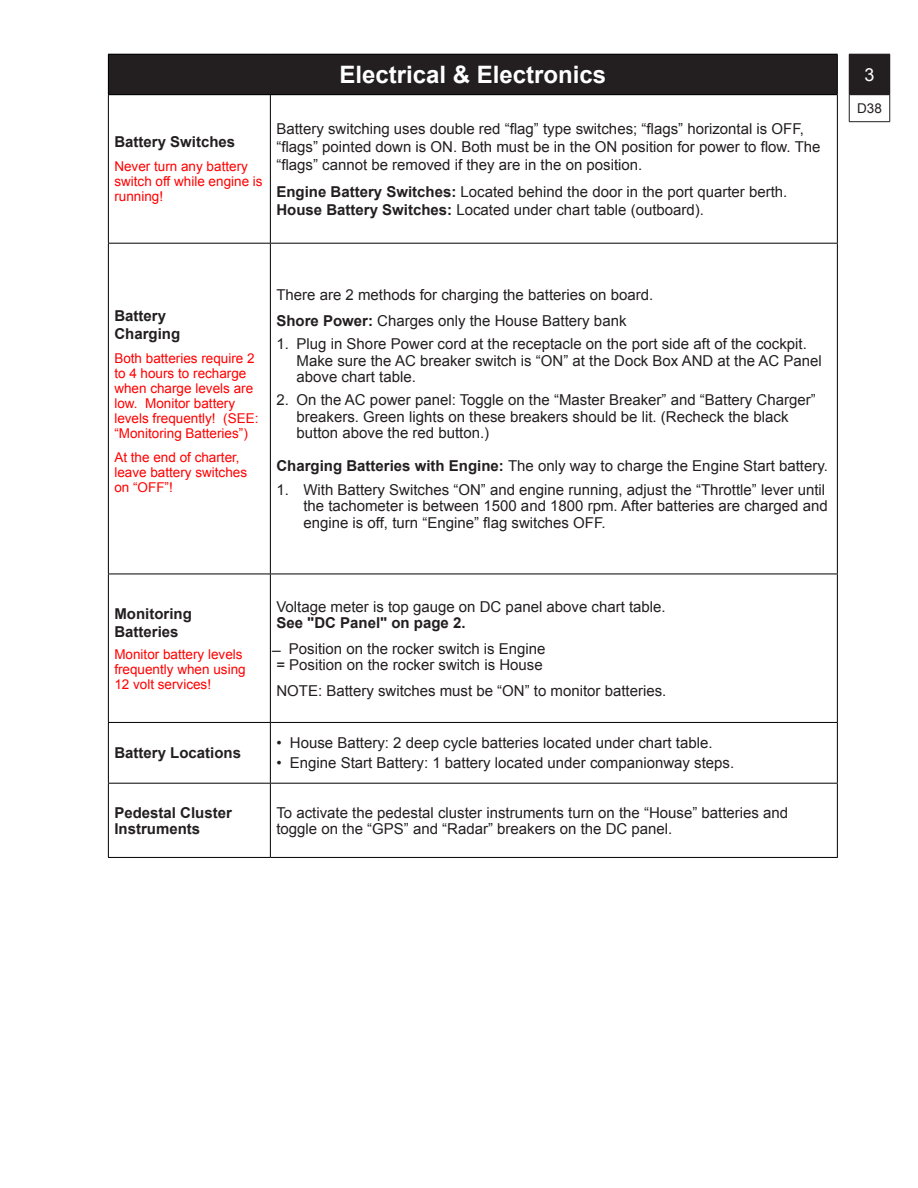
<style>
.page{position:relative;width:918px;height:1188px;background:#fff}
.page>*{position:absolute;margin:0;border:0;box-sizing:border-box;transform-origin:0 0}
.t1{font:700 24px "Arial";color:#fff}
.t2{font:18px "Arial";color:#fff}
.t3{font:15px/16.5px "Arial";color:#231f20}
.t4{font:700 15px/18px "Arial";color:#231f20}
.t5{font:13.5px/15px "Arial";color:#f00}
.t6{font:13.5px "Arial";color:#231f20}
.s1{font-weight:700}
</style>
<div class="page">
<div style="left:108px;top:54px;width:729px;height:41px;background:#231f20"></div>
<hr style="left:108px;top:54px;width:162px;height:1px;background:#000">
<hr style="left:108px;top:55px;width:1px;height:39px;background:#000">
<hr style="left:270px;top:54px;width:568px;height:1px;background:#000">
<hr style="left:837px;top:55px;width:1px;height:39px;background:#000">
<hr style="left:108px;top:94px;width:162px;height:1px;background:#000">
<hr style="left:108px;top:95px;width:1px;height:148px;background:#000">
<hr style="left:270px;top:94px;width:568px;height:1px;background:#000">
<hr style="left:270px;top:95px;width:1px;height:148px;background:#000">
<hr style="left:837px;top:95px;width:1px;height:148px;background:#000">
<hr style="left:108px;top:243px;width:162px;height:1px;background:#000">
<hr style="left:108px;top:244px;width:1px;height:330px;background:#000">
<hr style="left:270px;top:243px;width:568px;height:1px;background:#000">
<hr style="left:270px;top:244px;width:1px;height:330px;background:#000">
<hr style="left:837px;top:244px;width:1px;height:330px;background:#000">
<hr style="left:108px;top:574px;width:162px;height:1px;background:#000">
<hr style="left:108px;top:574px;width:1px;height:148px;background:#000">
<hr style="left:270px;top:574px;width:568px;height:1px;background:#000">
<hr style="left:270px;top:574px;width:1px;height:148px;background:#000">
<hr style="left:837px;top:574px;width:1px;height:148px;background:#000">
<hr style="left:108px;top:722px;width:162px;height:1px;background:#000">
<hr style="left:108px;top:723px;width:1px;height:60px;background:#000">
<hr style="left:270px;top:722px;width:568px;height:1px;background:#000">
<hr style="left:270px;top:723px;width:1px;height:60px;background:#000">
<hr style="left:837px;top:723px;width:1px;height:60px;background:#000">
<hr style="left:108px;top:783px;width:162px;height:1px;background:#000">
<hr style="left:108px;top:784px;width:1px;height:73px;background:#000">
<hr style="left:270px;top:783px;width:568px;height:1px;background:#000">
<hr style="left:270px;top:784px;width:1px;height:73px;background:#000">
<hr style="left:837px;top:784px;width:1px;height:73px;background:#000">
<hr style="left:108px;top:857px;width:162px;height:1px;background:#000">
<hr style="left:270px;top:857px;width:568px;height:1px;background:#000">
<div style="left:849px;top:54px;width:41px;height:41px;background:#231f20"></div>
<svg style="left:849px;top:95px;width:1px;height:26px"></svg>
<svg style="left:889px;top:95px;width:1px;height:26px"></svg>
<hr style="left:849px;top:121px;width:41px;height:1px;background:#231f20">
<h1 class="t1" style="left:339px;top:59px;width:268px">Electrical &amp; Electronics</h1>
<p class="t4" style="left:114px;top:134px;width:122px">Battery Switches</p>
<p class="t5" style="left:114px;top:159px;width:150px">Never turn any battery switch off while engine is running!</p>
<p class="t3" style="left:276px;top:120px;width:546px;line-height:18px">Battery switching uses double red “flag” type switches; “flags” horizontal is OFF, “flags” pointed down is ON. Both must be in the ON position for power to flow. The “flags” cannot be removed if they are in the on position.</p>
<p class="t3" style="left:276px;top:183px;width:513px;line-height:18px"><span class="s1">Engine Battery Switches:</span> Located behind the door in the port quarter berth.<br><span class="s1">House Battery Switches:</span> Located under chart table (outboard).</p>
<p class="t4" style="left:114px;top:307px;width:67px">Battery<br>Charging</p>
<p class="t5" style="left:114px;top:351px;width:146px">Both batteries require 2 to 4 hours to recharge when charge levels are low. Monitor battery levels frequently! (SEE: “Monitoring Batteries”)</p>
<p class="t5" style="left:114px;top:450px;width:134px">At the end of charter, leave battery switches on “OFF”!</p>
<p class="t3" style="left:276px;top:283px;width:378px;line-height:25.5px">There are 2 methods for charging the batteries on board.<br><span class="s1">Shore Power:</span> Charges only the House Battery bank</p>
<p class="t3" style="left:297px;top:336px;width:527px;text-indent:-20px">1. Plug in Shore Power cord at the receptacle on the port side aft of the cockpit.<br>Make sure the AC breaker switch is “ON” at the Dock Box AND at the AC Panel above chart table.</p>
<p class="t3" style="left:297px;top:392px;width:521px;text-indent:-20px">2. On the AC power panel: Toggle on the “Master Breaker” and “Battery Charger” breakers. Green lights on these breakers should be lit. (Recheck the black button above the red button.)</p>
<p class="t3" style="left:276px;top:458px;width:553px"><span class="s1">Charging Batteries with Engine:</span> The only way to charge the Engine Start battery.</p>
<p class="t3" style="left:303px;top:481px;width:526px;text-indent:-27px">1. With Battery Switches “ON” and engine running, adjust the “Throttle” lever until the tachometer is between 1500 and 1800 rpm. After batteries are charged and engine is off, turn “Engine” flag switches OFF.</p>
<p class="t4" style="left:114px;top:605px;width:79px">Monitoring<br>Batteries</p>
<p class="t5" style="left:114px;top:646px;width:133px">Monitor battery levels frequently when using<br>12 volt services!</p>
<p class="t4" style="left:114px;top:744px;width:128px">Battery Locations</p>
<p class="t3" style="left:276px;top:598px;width:391px">Voltage meter is top gauge on DC panel above chart table.</p>
<p class="t4" style="left:276px;top:614px;width:191px">See "DC Panel" on page 2.</p>
<p class="t3" style="left:276px;top:640px;width:271px">̶ Position on the rocker switch is Engine = Position on the rocker switch is House</p>
<p class="t3" style="left:276px;top:682px;width:392px">NOTE: Battery switches must be “ON” to monitor batteries.</p>
<p class="t3" style="left:276px;top:735px;width:438px">• House Battery: 2 deep cycle batteries located under chart table.</p>
<p class="t3" style="left:276px;top:755px;width:459px">• Engine Start Battery: 1 battery located under companionway steps.</p>
<p class="t4" style="left:114px;top:804px;width:119px;line-height:16.5px">Pedestal Cluster<br>Instruments</p>
<p class="t3" style="left:276px;top:804px;width:513px">To activate the pedestal cluster instruments turn on the “House” batteries and toggle on the “GPS” and “Radar” breakers on the DC panel.</p>
<p class="t2" style="left:864px;top:63px;width:12px">3</p>
<p class="t6" style="left:857px;top:100px;width:26px">D38</p>
</div>
